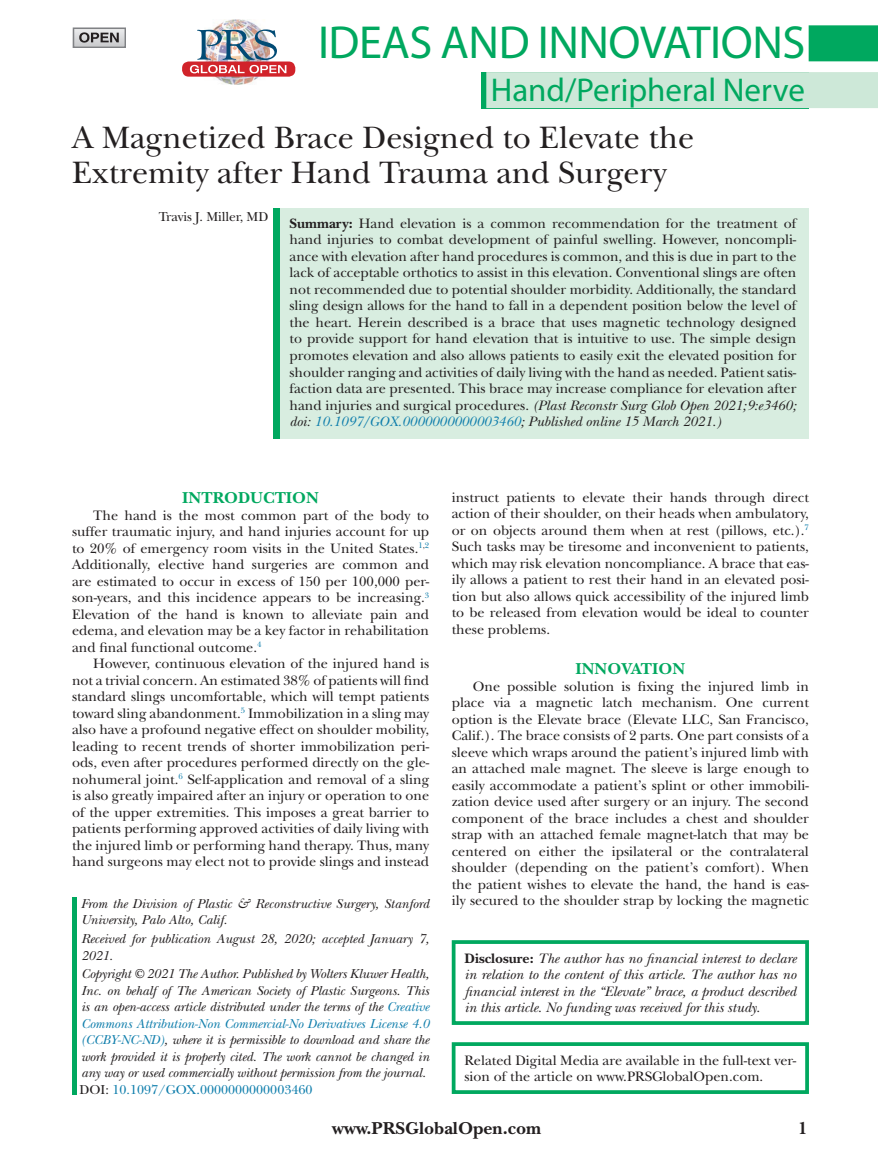
<style>
.page{position:relative;width:878px;height:1175px;background:#fff}
.page>*{position:absolute;margin:0;border:0;box-sizing:border-box;transform-origin:0 0}
.t1{font:46.5px "Myriad Pro";letter-spacing:-.01em;color:#00a85f}
.t2{font:33px "Myriad Pro";color:#00a85f}
.t3{font:32.25px/34.5px "New Baskerville Std";color:#231f20}
.t4{font:700 18px "New Baskerville Std";color:#231f20}
.t5{font:700 16.5px "New Baskerville Std";color:#00a85f}
.t6{font:14.25px/16.5px "New Baskerville Std";color:#231f20;text-align:justify}
.t7{font:italic 14.25px/16.5px "New Baskerville Std";color:#231f20;text-align:justify}
.t8{font:italic 13.5px/16.5px "New Baskerville Std";letter-spacing:-.005em;color:#231f20}
.t9{font:13.5px "New Baskerville Std";letter-spacing:-.01em;color:#231f20}
.s1{font-weight:700}
.s2{font-style:italic}
.s3{font-style:italic;color:#0f7eac}
.s4{color:#0f7eac}
.s5{font-style:normal}
.s6{font-style:normal;color:#0f7eac}
.s7{font-weight:700;font-style:normal}
</style>
<div class="page">
<div style="left:73px;top:28px;width:52px;height:20px;border:2px solid #808285"></div>
<svg style="left:79px;top:32px;width:40px;height:11px"></svg>
<div style="left:452px;top:1042px;width:356px;height:52px;border:4px solid #00a85f"></div>
<div style="left:452px;top:940px;width:356px;height:84px;border:4px solid #00a85f"></div>
<div style="left:486px;top:72px;width:392px;height:36px;background:#cde8d8"></div>
<hr style="left:72px;top:897px;width:4px;height:33px;background:#00a85f">
<hr style="left:72px;top:930px;width:4px;height:35px;background:#00a85f">
<hr style="left:72px;top:965px;width:4px;height:118px;background:#00a85f">
<hr style="left:72px;top:1081px;width:4px;height:13px;background:#00a85f">
<div style="left:274px;top:126px;width:534px;height:313px;background:#d8ede0"></div>
<div style="left:274px;top:205px;width:6px;height:234px;background:#00a85f"></div>
<div style="left:72px;top:126px;width:736px;height:82px;background:#fff"></div>
<div style="left:808px;top:25px;width:70px;height:36px;background:#00a85f"></div>
<img style="left:213px;top:20px;width:48px;height:64px">
<svg style="left:182px;top:61px;width:113px;height:16px"></svg>
<img style="left:190px;top:29px;width:96px;height:44px">
<h1 class="t1" style="left:318px;top:14px;width:489px">IDEAS AND INNOVATIONS</h1>
<h2 class="t2" style="left:491px;top:69px;width:315px">HAND/PERIPHERAL NERVE</h2>
<h3 class="t3" style="left:72px;top:121px;width:623px">A Magnetized Brace Designed to Elevate the<br>Extremity after Hand Trauma and Surgery</h3>
<p class="t9" style="left:159px;top:208px;width:111px">Travis J. Miller, MD</p>
<p class="t6" style="left:289px;top:215px;width:508px"><span class="s1">Summary:</span> Hand elevation is a common recommendation for the treatment of hand injuries to combat development of painful swelling. However, noncompli&shy;ance with elevation after hand procedures is common, and this is due in part to the lack of acceptable orthotics to assist in this elevation. Conventional slings are often not recommended due to potential shoulder morbidity. Additionally, the standard sling design allows for the hand to fall in a dependent position below the level of the heart. Herein described is a brace that uses magnetic technology designed to provide support for hand elevation that is intuitive to use. The simple design promotes elevation and also allows patients to easily exit the elevated position for shoulder ranging and activities of daily living with the hand as needed. Patient satis&shy;faction data are presented. This brace may increase compliance for elevation after hand injuries and surgical procedures. <span class="s2">(Plast Reconstr Surg Glob Open 2021;9:e3460; doi:</span> <span class="s3">10.1097/GOX.0000000000003460</span><span class="s2">; Published online 15 March 2021.)</span></p>
<p class="t5" style="left:182px;top:488px;width:138px">INTRODUCTION</p>
<p class="t6" style="left:72px;top:507px;width:359px;text-indent:21px">The hand is the most common part of the body to suffer traumatic injury, and hand injuries account for up to 20% of emergency room visits in the United States.<sup>1</sup><sup>,</sup><sup>2<br></sup>Additionally, elective hand surgeries are common and are estimated to occur in excess of 150 per 100,000 per&shy;son-years, and this incidence appears to be increasing.<sup>3<br></sup>Elevation of the hand is known to alleviate pain and edema, and elevation may be a key factor in rehabilitation and final functional outcome.<sup>4</sup></p>
<p class="t6" style="left:72px;top:655px;width:359px;text-indent:21px">However, continuous elevation of the injured hand is not a trivial concern. An estimated 38% of patients will find standard slings uncomfortable, which will tempt patients toward sling abandonment.<sup>5</sup> Immobilization in a sling may also have a profound negative effect on shoulder mobility, leading to recent trends of shorter immobilization peri&shy;ods, even after procedures performed directly on the gle&shy;nohumeral joint.<sup>6</sup> Self-application and removal of a sling is also greatly impaired after an injury or operation to one of the upper extremities. This imposes a great barrier to patients performing approved activities of daily living with the injured limb or performing hand therapy. Thus, many hand surgeons may elect not to provide slings and instead</p>
<p class="t8" style="left:81px;top:895px;width:350px">From the Division of Plastic &amp; Reconstructive Surgery, Stanford<br>University, Palo Alto, Calif.</p>
<p class="t8" style="left:81px;top:930px;width:350px">Received for publication August 28, 2020; accepted January 7,<br>2021.</p>
<p class="t8" style="left:80px;top:965px;width:351px">Copyright © 2021 The Author. Published by Wolters Kluwer Health, Inc. on behalf of The American Society of Plastic Surgeons. This is an open-access article distributed under the terms of the <span class="s4">Creative Commons Attribution-Non Commercial-No Derivatives License 4.0 (CCBY-NC-ND)</span>, where it is permissible to download and share the work provided it is properly cited. The work cannot be changed in any way or used commercially without permission from the journal.<br><span class="s5">DOI:</span> <span class="s6">10.1097/GOX.0000000000003460</span></p>
<p class="t6" style="left:451px;top:489px;width:359px">instruct patients to elevate their hands through direct action of their shoulder, on their heads when ambulatory, or on objects around them when at rest (pillows, etc.).<sup>7<br></sup>Such tasks may be tiresome and inconvenient to patients, which may risk elevation noncompliance. A brace that eas&shy;ily allows a patient to rest their hand in an elevated posi&shy;tion but also allows quick accessibility of the injured limb to be released from elevation would be ideal to counter these problems.</p>
<p class="t5" style="left:575px;top:659px;width:111px">INNOVATION</p>
<p class="t6" style="left:451px;top:678px;width:359px;text-indent:21px">One possible solution is fixing the injured limb in place via a magnetic latch mechanism. One current option is the Elevate brace (Elevate LLC, San Francisco, Calif.). The brace consists of 2 parts. One part consists of a sleeve which wraps around the patient’s injured limb with an attached male magnet. The sleeve is large enough to easily accommodate a patient’s splint or other immobili&shy;zation device used after surgery or an injury. The second component of the brace includes a chest and shoulder strap with an attached female magnet-latch that may be centered on either the ipsilateral or the contralateral shoulder (depending on the patient’s comfort). When the patient wishes to elevate the hand, the hand is eas&shy;ily secured to the shoulder strap by locking the magnetic</p>
<p class="t7" style="left:464px;top:949px;width:333px"><span class="s7">Disclosure:</span> The author has no financial interest to declare in relation to the content of this article. The author has no financial interest in the “Elevate” brace, a product described in this article. No funding was received for this study.</p>
<p class="t6" style="left:464px;top:1051px;width:333px">Related Digital Media are available in the full-text ver&shy;sion of the article on www.PRSGlobalOpen.com.</p>
<p class="t4" style="left:332px;top:1118px;width:210px">www.PRSGlobalOpen.com</p>
<p class="t4" style="left:798px;top:1118px;width:11px">1</p>
</div>
